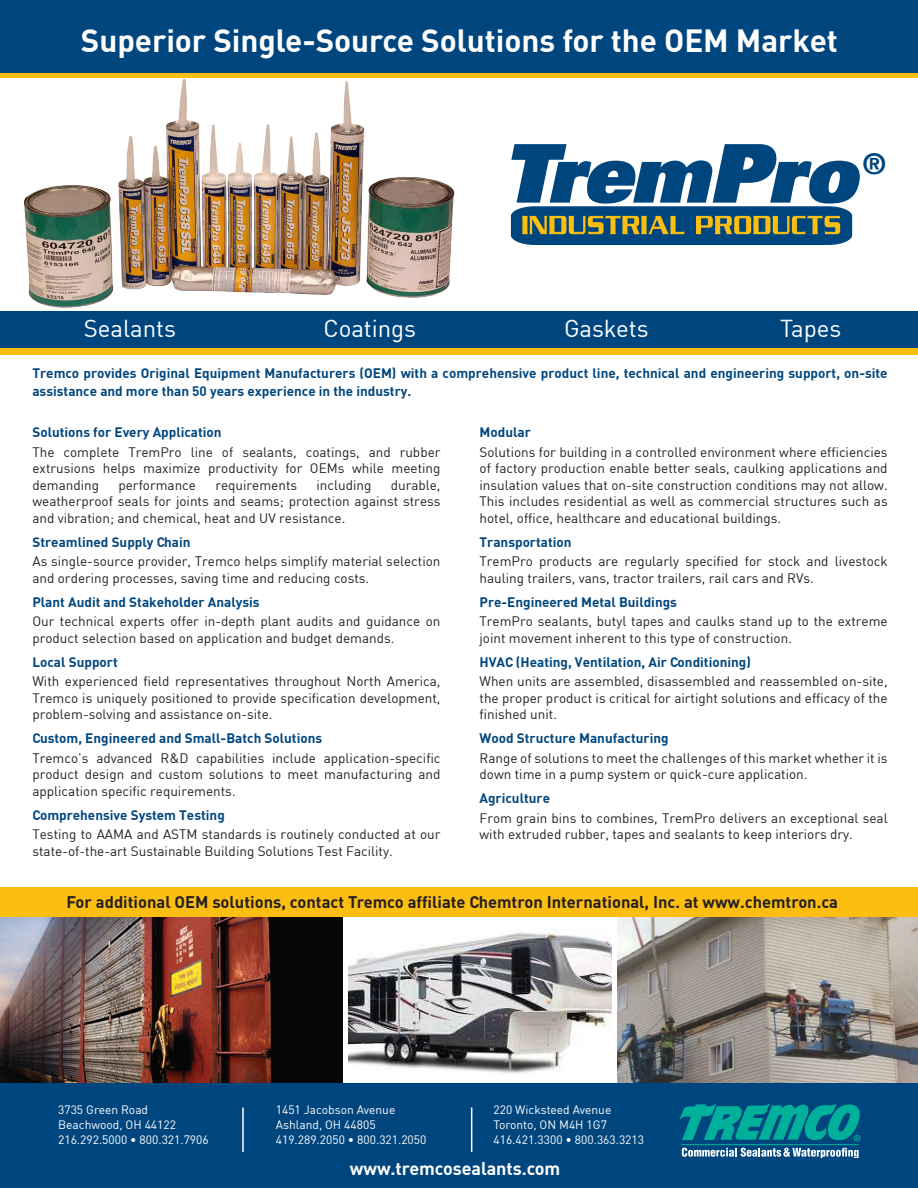
<style>
.page{position:relative;width:918px;height:1188px;background:#fff}
.page>*{position:absolute;margin:0;border:0;box-sizing:border-box;transform-origin:0 0}
.t1{font:700 31.5px "DIN";letter-spacing:-.005em;color:#fff}
.t2{font:700 28.5px "Helvetica";color:#00467e}
.t3{font:24px "DIN";letter-spacing:-.005em;color:#fff}
.t4{font:700 18px "DIN";letter-spacing:-.005em;color:#fff}
.t5{font:700 16.5px "DIN";color:#231f20}
.t6{font:13.5px/16.5px "DIN";color:#231f20}
.t7{font:700 13.5px/18px "DIN";color:#00467e}
.t8{font:12px/15px "DIN";color:#fff}
</style>
<div class="page">
<img style="left:348px;top:929px;width:264px;height:145px">
<img style="left:617px;top:917px;width:301px;height:166px">
<svg style="left:0;top:72px;width:918px;height:6px;fill:#fdbe12"></svg>
<img style="left:0;top:917px;width:343px;height:166px">
<img style="left:18px;top:73px;width:444px;height:235px">
<div style="left:0;top:311px;width:918px;height:37px;background:#00467e"></div>
<svg style="left:511px;top:144px;width:349px;height:101px"></svg>
<div style="left:0;top:0;width:918px;height:72px;background:#00467e"></div>
<div style="left:0;top:348px;width:918px;height:7px;background:#fdbe12"></div>
<div style="left:0;top:1083px;width:918px;height:105px;background:#00467e"></div>
<hr style="left:471px;top:1108px;width:1px;height:44px;background:#fff">
<hr style="left:242px;top:1108px;width:2px;height:44px;background:#fff">
<svg style="left:682px;top:1148px;width:177px;height:10px"></svg>
<svg style="left:679px;top:1103px;width:182px;height:38px"></svg>
<hr style="left:681px;top:1144px;width:178px;height:1px;background:#00b09b">
<div style="left:0;top:888px;width:918px;height:29px;background:#fdbe12"></div>
<h1 class="t1" style="left:81px;top:27px;width:759px">Superior Single-Source Solutions for the OEM Market</h1>
<h2 class="t2" style="left:864px;top:148px;width:23px">®</h2>
<h3 class="t3" style="left:84px;top:320px;width:94px">Sealants</h3>
<h3 class="t3" style="left:324px;top:320px;width:94px">Coatings</h3>
<h3 class="t3" style="left:564px;top:320px;width:86px">Gaskets</h3>
<h3 class="t3" style="left:780px;top:320px;width:63px">Tapes</h3>
<p class="t7" style="left:32px;top:365px;width:857px">Tremco provides Original Equipment Manufacturers (OEM) with a comprehensive product line, technical and engineering support, on-site assistance and more than 50 years experience in the industry.</p>
<p class="t7" style="left:32px;top:424px;width:191px">Solutions for Every Application</p>
<p class="t6" style="left:32px;top:445px;width:410px;text-align:justify">The complete TremPro line of sealants, coatings, and rubber extrusions helps maximize productivity for OEMs while meeting demanding</p>
<p class="t6" style="left:118px;top:478px;width:79px">performance</p>
<p class="t6" style="left:215px;top:478px;width:83px">requirements</p>
<p class="t6" style="left:317px;top:478px;width:56px">including</p>
<p class="t6" style="left:32px;top:478px;width:410px;text-align:justify;text-indent:358px">durable, weatherproof seals for joints and seams; protection against stress and vibration; and chemical, heat and UV resistance.</p>
<p class="t7" style="left:32px;top:534px;width:160px">Streamlined Supply Chain</p>
<p class="t6" style="left:32px;top:555px;width:410px">As single-source provider, Tremco helps simplify material selection and ordering processes, saving time and reducing costs.</p>
<p class="t7" style="left:32px;top:594px;width:229px">Plant Audit and Stakeholder Analysis</p>
<p class="t6" style="left:32px;top:615px;width:410px">Our technical experts offer in-depth plant audits and guidance on product selection based on application and budget demands.</p>
<p class="t7" style="left:32px;top:654px;width:87px">Local Support</p>
<p class="t6" style="left:32px;top:673px;width:410px;text-align:justify">With experienced ield representatives throughout North America, Tremco is uniquely positioned to provide speciication development, problem-solving and assistance on-site.</p>
<p class="t7" style="left:32px;top:730px;width:291px">Custom, Engineered and Small-Batch Solutions</p>
<p class="t6" style="left:32px;top:750px;width:410px;text-align:justify">Tremco’s advanced R&amp;D capabilities include application-speciic product design and custom solutions to meet manufacturing and application speciic requirements.</p>
<p class="t7" style="left:32px;top:807px;width:194px">Comprehensive System Testing</p>
<p class="t6" style="left:32px;top:828px;width:410px">Testing to AAMA and ASTM standards is routinely conducted at our state-of-the-art Sustainable Building Solutions Test Facility.</p>
<p class="t7" style="left:480px;top:424px;width:53px">Modular</p>
<p class="t6" style="left:480px;top:444px;width:410px;text-align:justify">Solutions for building in a controlled environment where eficiencies of factory production enable better seals, caulking applications and insulation values that on-site construction conditions may not allow.<br>This includes residential as well as commercial structures such as hotel, ofice, healthcare and educational buildings.</p>
<p class="t7" style="left:480px;top:534px;width:94px">Transportation</p>
<p class="t6" style="left:480px;top:553px;width:410px">TremPro products are regularly speciied for stock and livestock hauling trailers, vans, tractor trailers, rail cars and RVs.</p>
<p class="t7" style="left:480px;top:594px;width:199px">Pre-Engineered Metal Buildings</p>
<p class="t6" style="left:480px;top:615px;width:410px">TremPro sealants, butyl tapes and caulks stand up to the extreme joint movement inherent to this type of construction.</p>
<p class="t7" style="left:480px;top:654px;width:273px">HVAC (Heating, Ventilation, Air Conditioning)</p>
<p class="t6" style="left:480px;top:675px;width:410px;text-align:justify">When units are assembled, disassembled and reassembled on-site, the proper product is critical for airtight solutions and eficacy of the inished unit.</p>
<p class="t7" style="left:480px;top:730px;width:191px">Wood Structure Manufacturing</p>
<p class="t6" style="left:480px;top:751px;width:410px">Range of solutions to meet the challenges of this market whether it is down time in a pump system or quick-cure application.</p>
<p class="t7" style="left:480px;top:790px;width:72px">Agriculture</p>
<p class="t6" style="left:480px;top:811px;width:410px">From grain bins to combines, TremPro delivers an exceptional seal with extruded rubber, tapes and sealants to keep interiors dry.</p>
<p class="t5" style="left:66px;top:891px;width:773px">For additional OEM solutions, contact Tremco afiliate Chemtron International, Inc. at www.chemtron.ca</p>
<p class="t8" style="left:58px;top:1102px;width:152px">3735 Green Road<br>Beachwood, OH 44122<br>216.292.5000 • 800.321.7906</p>
<p class="t8" style="left:276px;top:1102px;width:152px">1451 Jacobson Avenue<br>Ashland, OH 44805<br>419.289.2050 • 800.321.2050</p>
<p class="t8" style="left:493px;top:1104px;width:152px">220 Wicksteed Avenue<br>Toronto, ON M4H 1G7<br>416.421.3300 • 800.363.3213</p>
<h3 class="t4" style="left:350px;top:1161px;width:212px">www.tremcosealants.com</h3>
</div>
